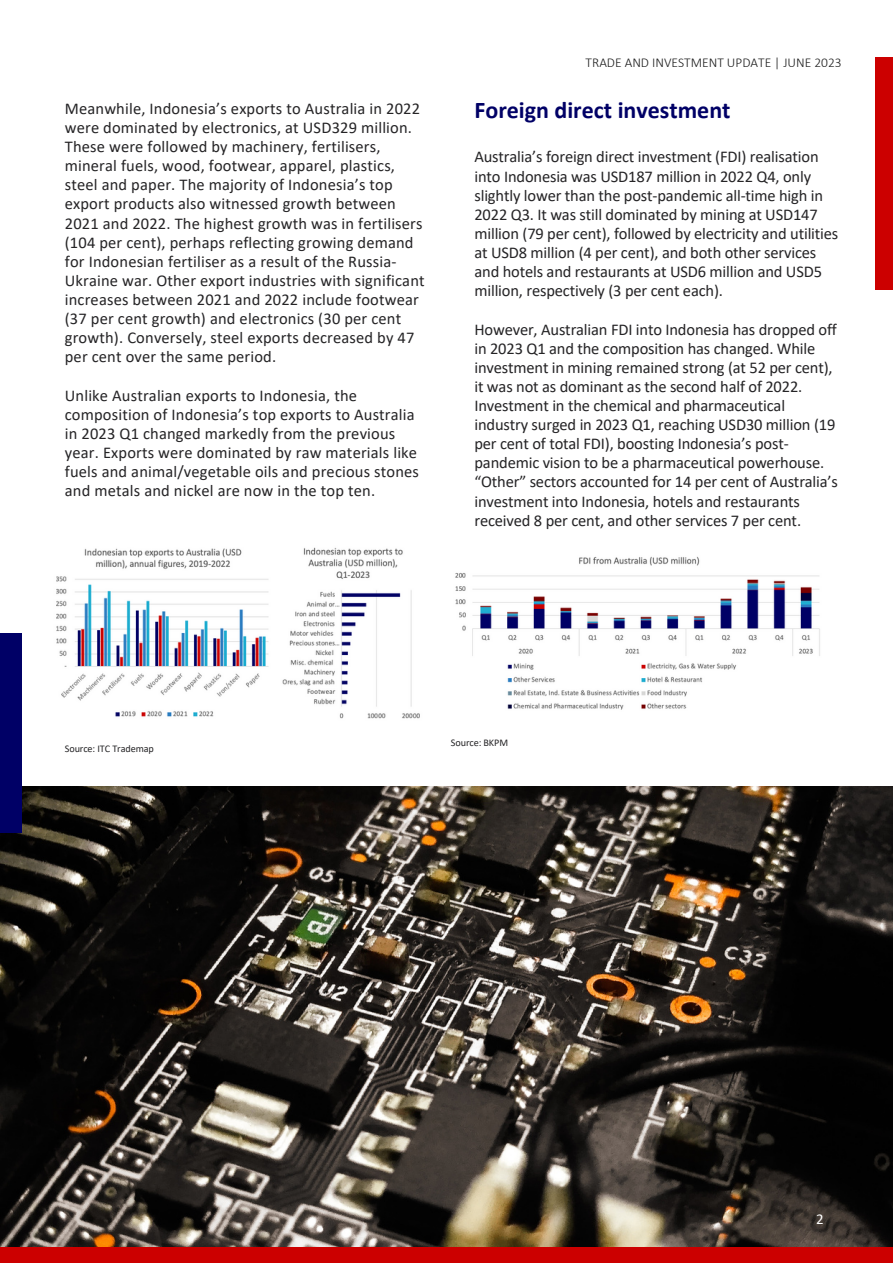
<style>
.page{position:relative;width:893px;height:1264px;background:#fff}
.page>*{position:absolute;margin:0;border:0;box-sizing:border-box;transform-origin:0 0}
.t1{font:700 24px "Calibri";color:#006}
.t2{font:16.5px/19px "Calibri";letter-spacing:-.01em;color:#252426}
.t3{font:16.5px/19px "Calibri";letter-spacing:.01em;color:#252426}
.t4{font:15px "Calibri";color:#fff}
.t5{font:300 13.5px "Calibri";color:#1c1c1c}
.t6{font:10.2px "Calibri";letter-spacing:-.01em;color:#252426}
</style>
<div class="page">
<img style="left:0;top:786px;width:892px;height:461px">
<div style="left:0;top:633px;width:22px;height:199px;background:#006"></div>
<div style="left:0;top:1247px;width:892px;height:15px;background:#c00"></div>
<div style="left:874px;top:57px;width:18px;height:232px;background:#c00"></div>
<img style="left:56px;top:547px;width:364px;height:172px">
<img style="left:455px;top:556px;width:365px;height:154px">
<p class="t3" style="left:65px;top:100px;width:361px">Meanwhile, Indonesia’s exports to Australia in 2022 were dominated by electronics, at USD329 million.<br>These were followed by machinery, fertilisers, mineral fuels, wood, footwear, apparel, plastics, steel and paper. The majority of Indonesia’s top export products also witnessed growth between 2021 and 2022. The highest growth was in fertilisers (104 per cent), perhaps reflecting growing demand for Indonesian fertiliser as a result of the Russia-Ukraine war. Other export industries with significant increases between 2021 and 2022 include footwear (37 per cent growth) and electronics (30 per cent growth). Conversely, steel exports decreased by 47 per cent over the same period.</p>
<p class="t3" style="left:65px;top:387px;width:356px">Unlike Australian exports to Indonesia, the composition of Indonesia’s top exports to Australia in 2023 Q1 changed markedly from the previous year. Exports were dominated by raw materials like fuels and animal/vegetable oils and precious stones and metals and nickel are now in the top ten.</p>
<p class="t5" style="left:585px;top:57px;width:257px">TRADE AND INVESTMENT UPDATE | JUNE 2023</p>
<p class="t1" style="left:474px;top:100px;width:257px">Foreign direct investment</p>
<p class="t2" style="left:474px;top:149px;width:365px">Australia’s foreign direct investment (FDI) realisation into Indonesia was USD187 million in 2022 Q4, only slightly lower than the post-pandemic all-time high in 2022 Q3. It was still dominated by mining at USD147 million (79 per cent), followed by electricity and utilities at USD8 million (4 per cent), and both other services and hotels and restaurants at USD6 million and USD5 million, respectively (3 per cent each).</p>
<p class="t2" style="left:474px;top:321px;width:365px">However, Australian FDI into Indonesia has dropped off in 2023 Q1 and the composition has changed. While investment in mining remained strong (at 52 per cent), it was not as dominant as the second half of 2022.<br>Investment in the chemical and pharmaceutical industry surged in 2023 Q1, reaching USD30 million (19 per cent of total FDI), boosting Indonesia’s post&shy;pandemic vision to be a pharmaceutical powerhouse. “Other” sectors accounted for 14 per cent of Australia’s investment into Indonesia, hotels and restaurants received 8 per cent, and other services 7 per cent.</p>
<p class="t6" style="left:65px;top:744px;width:91px">Source: ITC Trademap</p>
<p class="t6" style="left:451px;top:738px;width:59px">Source: BKPM</p>
<p class="t4" style="left:816px;top:1212px;width:9px">2</p>
</div>
